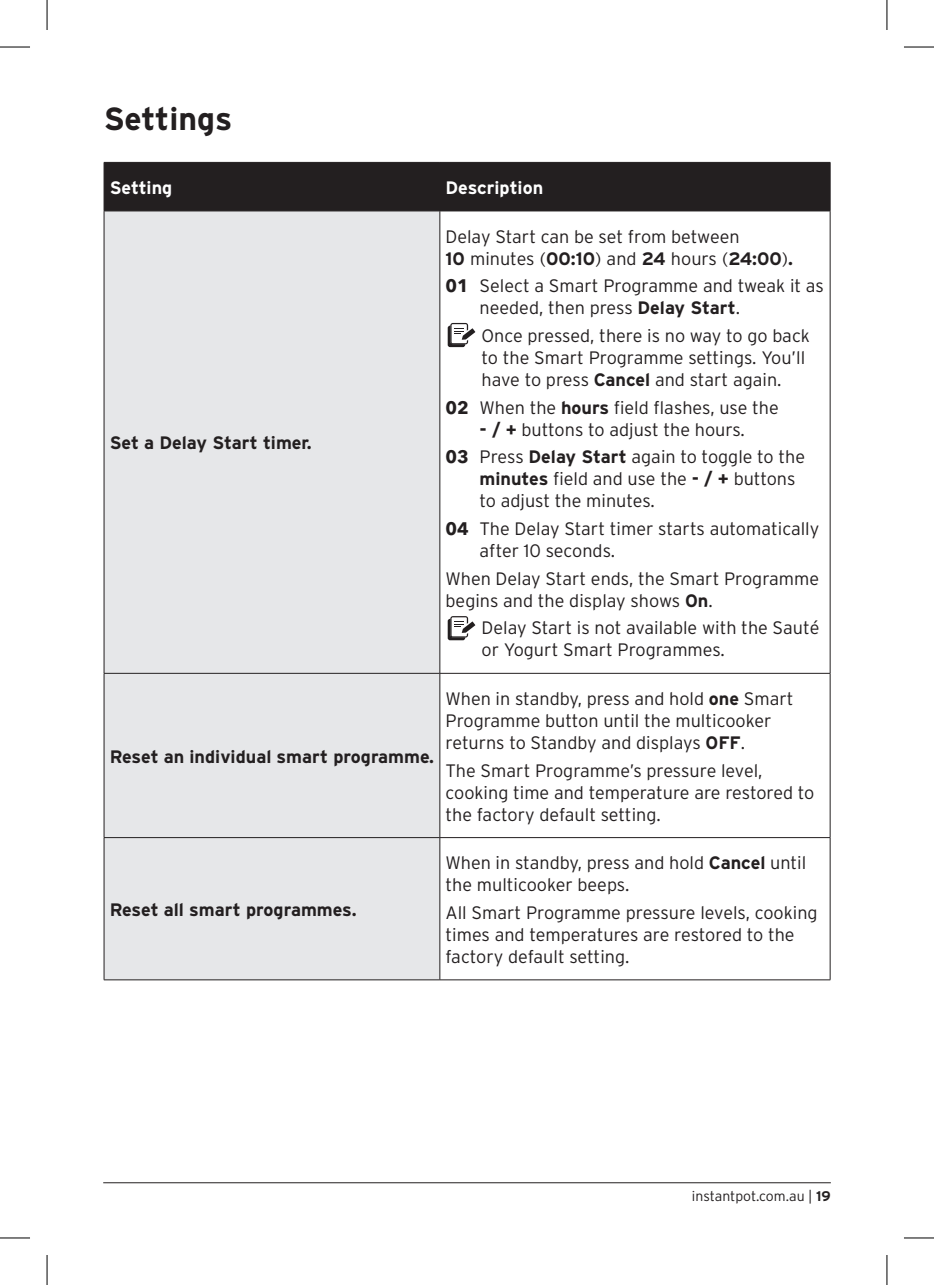
<style>
.page{position:relative;width:934px;height:1285px;background:#fff}
.page>*{position:absolute;margin:0;border:0;box-sizing:border-box;transform-origin:0 0}
.Page_Heading{font:700 32px "Interstate";color:#231f20}
.Body_Copy{font:300 18px/22px "Interstate";color:#231f20}
.Body_Copy_Numbered_L{font:300 18px/22px "Interstate";color:#231f20}
.Body_Copy-2{font:700 18px "Interstate";color:#231f20}
.Body_Copy-3{font:700 18px "Interstate";color:#fff}
.t1{font:300 14px "Interstate";color:#231f20}
.s1{font-weight:700}
.s2{font-family:"Avenir Next LT Pro";font-weight:700}
</style>
<div class="page">
<hr style="left:103px;top:1182px;width:727px;height:1px;background:#231f20">
<div style="left:105px;top:163px;width:724px;height:48px;background:#231f20"></div>
<div style="left:105px;top:212px;width:334px;height:767px;background:#e6e7e9"></div>
<hr style="left:104px;top:162px;width:335px;height:1px;background:#231f20">
<hr style="left:104px;top:163px;width:1px;height:48px;background:#231f20">
<hr style="left:439px;top:162px;width:391px;height:1px;background:#231f20">
<hr style="left:439px;top:163px;width:1px;height:48px;background:#231f20">
<hr style="left:829px;top:163px;width:1px;height:48px;background:#231f20">
<hr style="left:104px;top:211px;width:335px;height:1px;background:#231f20">
<hr style="left:104px;top:211px;width:1px;height:462px;background:#231f20">
<hr style="left:439px;top:211px;width:391px;height:1px;background:#231f20">
<hr style="left:439px;top:211px;width:1px;height:462px;background:#231f20">
<hr style="left:829px;top:211px;width:1px;height:462px;background:#231f20">
<hr style="left:104px;top:673px;width:335px;height:1px;background:#231f20">
<hr style="left:104px;top:673px;width:1px;height:164px;background:#231f20">
<hr style="left:439px;top:673px;width:391px;height:1px;background:#231f20">
<hr style="left:439px;top:673px;width:1px;height:164px;background:#231f20">
<hr style="left:829px;top:673px;width:1px;height:164px;background:#231f20">
<hr style="left:104px;top:837px;width:335px;height:1px;background:#231f20">
<hr style="left:104px;top:838px;width:1px;height:141px;background:#231f20">
<hr style="left:439px;top:837px;width:391px;height:1px;background:#231f20">
<hr style="left:439px;top:838px;width:1px;height:141px;background:#231f20">
<hr style="left:829px;top:838px;width:1px;height:141px;background:#231f20">
<hr style="left:104px;top:979px;width:335px;height:1px;background:#231f20">
<hr style="left:439px;top:979px;width:391px;height:1px;background:#231f20">
<svg style="left:447px;top:326px;width:18px;height:21px"></svg>
<svg style="left:450px;top:323px;width:25px;height:21px"></svg>
<svg style="left:447px;top:619px;width:18px;height:21px"></svg>
<svg style="left:450px;top:616px;width:25px;height:21px"></svg>
<hr style="left:0;top:47px;width:30px;height:1px;background:#000">
<hr style="left:903px;top:47px;width:30px;height:1px;background:#000">
<hr style="left:0;top:1237px;width:30px;height:1px;background:#000">
<hr style="left:903px;top:1237px;width:30px;height:1px;background:#000">
<hr style="left:47px;top:0;width:1px;height:30px;background:#000">
<hr style="left:47px;top:1255px;width:1px;height:30px;background:#000">
<hr style="left:886px;top:0;width:1px;height:30px;background:#000">
<hr style="left:886px;top:1255px;width:1px;height:30px;background:#000">
<p class="Page_Heading" style="left:104px;top:100px;width:130px">Settings</p>
<p class="Body_Copy-3" style="left:110px;top:177px;width:64px">Setting</p>
<p class="Body_Copy-3" style="left:445px;top:177px;width:99px">Description</p>
<p class="Body_Copy-2" style="left:110px;top:433px;width:203px">Set a Delay Start timer.</p>
<p class="Body_Copy-2" style="left:110px;top:746px;width:326px">Reset an individual smart programme.</p>
<p class="Body_Copy-2" style="left:110px;top:899px;width:248px">Reset all smart programmes.</p>
<p class="Body_Copy" style="left:445px;top:225px;width:349px">Delay Start can be set from between<br><span class="s1">10</span> minutes (<span class="s1">00:10</span>) and <span class="s1">24</span> hours (<span class="s1">24:00</span>)<span class="s1">.</span></p>
<p class="Body_Copy" style="left:479px;top:275px;width:346px;text-indent:-34px"><span class="s2">01</span> Select a Smart Programme and tweak it as needed, then press <span class="s1">Delay Start</span>.</p>
<p class="Body_Copy_Numbered_L" style="left:481px;top:324px;width:330px">Once pressed, there is no way to go back to the Smart Programme settings. You’ll have to press <span class="s1">Cancel</span> and start again.</p>
<p class="Body_Copy" style="left:445px;top:396px;width:335px"><span class="s2">02</span> When the <span class="s1">hours</span> field flashes, use the</p>
<p class="Body_Copy" style="left:479px;top:418px;width:267px"><span class="s1">- / +</span> buttons to adjust the hours.</p>
<p class="Body_Copy" style="left:479px;top:446px;width:327px;text-indent:-34px"><span class="s2">03</span> Press <span class="s1">Delay Start</span> again to toggle to the <span class="s1">minutes</span> field and use the <span class="s1">- / +</span> buttons to adjust the minutes.</p>
<p class="Body_Copy" style="left:479px;top:517px;width:341px;text-indent:-34px"><span class="s2">04</span> The Delay Start timer starts automatically after 10 seconds.</p>
<p class="Body_Copy" style="left:445px;top:567px;width:375px">When Delay Start ends, the Smart Programme begins and the display shows <span class="s1">On</span>.</p>
<p class="Body_Copy" style="left:481px;top:617px;width:339px">Delay Start is not available with the Sauté or Yogurt Smart Programmes.</p>
<p class="Body_Copy" style="left:445px;top:687px;width:349px">When in standby, press and hold <span class="s1">one</span> Smart<br>Programme button until the multicooker returns to Standby and displays <span class="s1">OFF</span>.</p>
<p class="Body_Copy" style="left:445px;top:759px;width:370px">The Smart Programme’s pressure level, cooking time and temperature are restored to the factory default setting.</p>
<p class="Body_Copy" style="left:445px;top:851px;width:362px">When in standby, press and hold <span class="s1">Cancel</span> until the multicooker beeps.</p>
<p class="Body_Copy" style="left:445px;top:901px;width:373px">All Smart Programme pressure levels, cooking times and temperatures are restored to the factory default setting.</p>
<p class="t1" style="left:691px;top:1188px;width:140px">instantpot.com.au | <span class="s1">19</span></p>
</div>
